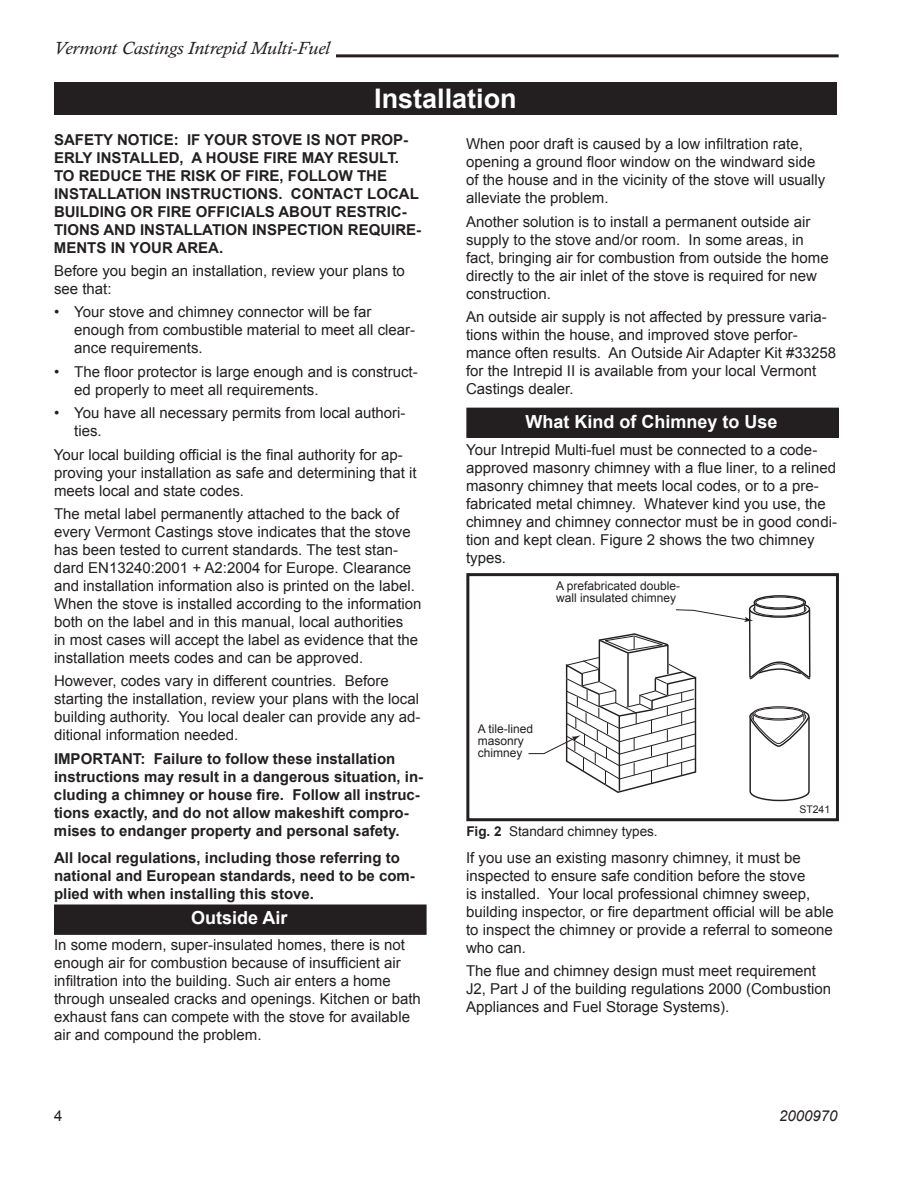
<style>
.page{position:relative;width:918px;height:1188px;background:#fff}
.page>*{position:absolute;margin:0;border:0;box-sizing:border-box;transform-origin:0 0}
.t1{font:700 27px "Arial";color:#fff}
.t2{font:italic 18px "Calisto";color:#231f20;scale:1.06 1}
.t3{font:700 18px "Arial";color:#fff}
.t4{font:15px/18px "Arial";color:#231f20}
.t5{font:700 15px/18px "Arial";color:#231f20}
.t6{font:italic 15px "Arial";color:#231f20}
.t7{font:13.5px "Arial";color:#231f20}
.t8{font:12px/12px "Arial";color:#231f20}
.t9{font:11.55px/11.6px "Helvetica";color:#231f20;text-align:center}
.t10{font:10.5px "Arial";color:#231f20}
.s1{font-weight:700}
</style>
<div class="page">
<hr style="left:336px;top:54px;width:503px;height:3px;background:#231f20">
<div style="left:467px;top:408px;width:371px;height:29px;background:#231f20"></div>
<div style="left:466px;top:408px;width:373px;height:30px;border:2px solid #231f20"></div>
<div style="left:55px;top:905px;width:371px;height:29px;background:#231f20"></div>
<div style="left:54px;top:904px;width:373px;height:31px;border:2px solid #231f20"></div>
<div style="left:54px;top:82px;width:783px;height:32px;background:#231f20"></div>
<svg style="left:750px;top:601px;width:60px;height:16px"></svg>
<div style="left:749px;top:600px;width:61px;height:18px;border:1px solid #231f20;border-radius:50%"></div>
<svg style="left:756px;top:606px;width:47px;height:2px"></svg>
<div style="left:754px;top:604px;width:51px;height:7px;border:1px solid #231f20"></div>
<svg style="left:754px;top:596px;width:51px;height:13px"></svg>
<div style="left:754px;top:595px;width:52px;height:15px;border:1px solid #231f20;border-radius:50%"></div>
<div style="left:756px;top:597px;width:48px;height:11px;background:#fff;border-radius:50%"></div>
<div style="left:755px;top:597px;width:49px;height:11px;border:1px solid #231f20;border-radius:50%"></div>
<svg style="left:528px;top:608px;width:282px;height:194px"></svg>
<div style="left:466px;top:573px;width:373px;height:248px;border:3px solid #231f20"></div>
<p class="t2" style="left:54px;top:38px;width:262px">Vermont Castings Intrepid Multi-Fuel</p>
<h1 class="t1" style="left:374px;top:83px;width:144px">Installation</h1>
<p class="t5" style="left:54px;top:130px;width:369px">SAFETY NOTICE: IF YOUR STOVE IS NOT PROP-ERLY INSTALLED, A HOUSE FIRE MAY RESULT.<br>TO REDUCE THE RISK OF FIRE, FOLLOW THE INSTALLATION INSTRUCTIONS. CONTACT LOCAL BUILDING OR FIRE OFFICIALS ABOUT RESTRIC-TIONS AND INSTALLATION INSPECTION REQUIRE-MENTS IN YOUR AREA.</p>
<p class="t4" style="left:54px;top:262px;width:352px">Before you begin an installation, review your plans to see that:</p>
<p class="t4" style="left:74px;top:303px;width:342px;text-indent:-20px">• Your stove and chimney connector will be far enough from combustible material to meet all clear&shy;ance requirements.</p>
<p class="t4" style="left:74px;top:363px;width:345px;text-indent:-20px">• The floor protector is large enough and is construct&shy;ed properly to meet all requirements.</p>
<p class="t4" style="left:74px;top:404px;width:333px;text-indent:-20px">• You have all necessary permits from local authori&shy;ties.</p>
<p class="t4" style="left:54px;top:445px;width:364px">Your local building official is the final authority for ap&shy;proving your installation as safe and determining that it meets local and state codes.</p>
<p class="t4" style="left:54px;top:505px;width:369px">The metal label permanently attached to the back of every Vermont Castings stove indicates that the stove has been tested to current standards. The test stan&shy;dard EN13240:2001 + A2:2004 for Europe. Clearance and installation information also is printed on the label.<br>When the stove is installed according to the information both on the label and in this manual, local authorities<br>in most cases will accept the label as evidence that the installation meets codes and can be approved.</p>
<p class="t4" style="left:54px;top:672px;width:368px">However, codes vary in different countries. Before starting the installation, review your plans with the local building authority. You local dealer can provide any ad&shy;ditional information needed.</p>
<p class="t5" style="left:54px;top:750px;width:371px">IMPORTANT: Failure to follow these installation instructions may result in a dangerous situation, in&shy;cluding a chimney or house fire. Follow all instruc&shy;tions exactly, and do not allow makeshift compro&shy;mises to endanger property and personal safety.</p>
<p class="t5" style="left:54px;top:848px;width:362px">All local regulations, including those referring to national and European standards, need to be com&shy;plied with when installing this stove.</p>
<p class="t3" style="left:191px;top:907px;width:98px">Outside Air</p>
<p class="t4" style="left:54px;top:936px;width:368px">In some modern, super-insulated homes, there is not enough air for combustion because of insufficient air infiltration into the building. Such air enters a home through unsealed cracks and openings. Kitchen or bath exhaust fans can compete with the stove for available air and compound the problem.</p>
<p class="t4" style="left:466px;top:135px;width:361px">When poor draft is caused by a low infiltration rate, opening a ground floor window on the windward side of the house and in the vicinity of the stove will usually alleviate the problem.</p>
<p class="t4" style="left:466px;top:212px;width:364px">Another solution is to install a permanent outside air supply to the stove and/or room. In some areas, in fact, bringing air for combustion from outside the home directly to the air inlet of the stove is required for new construction.</p>
<p class="t4" style="left:466px;top:308px;width:372px">An outside air supply is not affected by pressure varia&shy;tions within the house, and improved stove perfor&shy;mance often results. An Outside Air Adapter Kit #33258 for the Intrepid II is available from your local Vermont Castings dealer.</p>
<p class="t3" style="left:526px;top:411px;width:254px">What Kind of Chimney to Use</p>
<p class="t4" style="left:466px;top:440px;width:372px">Your Intrepid Multi-fuel must be connected to a code&shy;approved masonry chimney with a flue liner, to a relined masonry chimney that meets local codes, or to a pre&shy;fabricated metal chimney. Whatever kind you use, the chimney and chimney connector must be in good condi&shy;tion and kept clean. Figure 2 shows the two chimney types.</p>
<p class="t8" style="left:556px;top:580px;width:126px">A prefabricated double&shy;wall insulated chimney</p>
<p class="t8" style="left:478px;top:723px;width:57px">A tile-lined masonry chimney</p>
<p class="t10" style="left:799px;top:803px;width:32px">ST241</p>
<p class="t7" style="left:466px;top:824px;width:193px"><span class="s1">Fig. 2</span> Standard chimney types.</p>
<p class="t4" style="left:466px;top:848px;width:369px">If you use an existing masonry chimney, it must be inspected to ensure safe condition before the stove<br>is installed. Your local professional chimney sweep, building inspector, or fire department official will be able to inspect the chimney or provide a referral to someone who can.</p>
<p class="t4" style="left:466px;top:962px;width:367px">The flue and chimney design must meet requirement<br>J2, Part J of the building regulations 2000 (Combustion<br>Appliances and Fuel Storage Systems).</p>
<p class="t9" style="left:591px;top:879px;width:75px">ST241 chimney types<br>12/13/99 djt</p>
<p class="t4" style="left:54px;top:1107px;width:10px">4</p>
<p class="t6" style="left:779px;top:1107px;width:60px">2000970</p>
</div>
